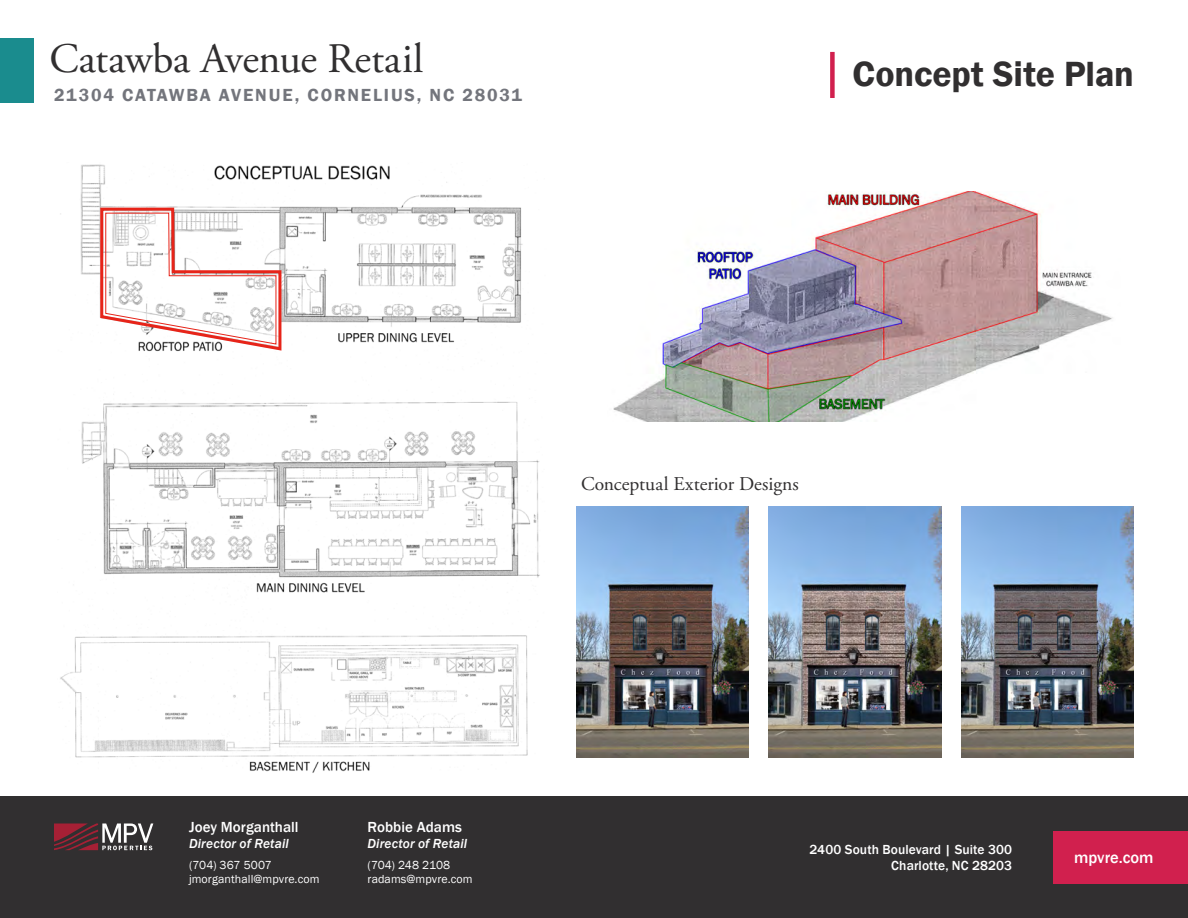
<style>
.page{position:relative;width:1188px;height:918px;background:#fff}
.page>*{position:absolute;margin:0;border:0;box-sizing:border-box;transform-origin:0 0}
.t1{font:42px "Adobe Garamond Pro";letter-spacing:-.005em;color:#312f30}
.H1_Red_Highlight{font:600 36px "Franklin Gothic";letter-spacing:-.005em;color:#312f30}
.t2{font:19.5px "Adobe Garamond Pro";color:#312f30}
.t3{font:600 18px "Franklin Gothic";letter-spacing:.1em;color:#73757c}
.t4{font:500 16.5px "Franklin Gothic";color:#fff}
.t5{font:500 15px "Franklin Gothic";letter-spacing:.005em;color:#fff}
.t6{font:500 13.5px/16.2px "Franklin Gothic";letter-spacing:.01em;color:#fff;text-align:right}
.t7{font:italic 500 13.5px "Franklin Gothic";letter-spacing:.005em;color:#fff}
.t8{font:12px/14.4px "Franklin Gothic";letter-spacing:.01em;color:#fff}
</style>
<div class="page">
<div style="left:830px;top:52px;width:5px;height:46px;background:#d1204e"></div>
<img style="left:60px;top:164px;width:480px;height:609px">
<svg style="left:99px;top:164px;width:184px;height:188px"></svg>
<svg style="left:105px;top:212px;width:172px;height:321px"></svg>
<img style="left:613px;top:191px;width:500px;height:230px">
<img style="left:576px;top:507px;width:173px;height:250px">
<img style="left:769px;top:507px;width:172px;height:250px">
<img style="left:962px;top:507px;width:172px;height:250px">
<div style="left:0;top:796px;width:1188px;height:122px;background:#312f30"></div>
<div style="left:1053px;top:831px;width:135px;height:53px;background:#d1204e"></div>
<svg style="left:54px;top:824px;width:99px;height:26px"></svg>
<div style="left:0;top:38px;width:34px;height:65px;background:#1a8c8e"></div>
<h1 class="t1" style="left:49px;top:34px;width:376px">Catawba Avenue Retail</h1>
<h3 class="t3" style="left:54px;top:84px;width:470px">21304 CATAWBA AVENUE, CORNELIUS, NC 28031</h3>
<p class="H1_Red_Highlight" style="left:853px;top:52px;width:283px">Concept Site Plan</p>
<p class="t2" style="left:581px;top:472px;width:219px">Conceptual Exterior Designs</p>
<p class="t5" style="left:189px;top:817px;width:111px">Joey Morganthall</p>
<p class="t7" style="left:189px;top:835px;width:101px">Director of Retail</p>
<p class="t8" style="left:189px;top:858px;width:132px">(704) 367 5007 jmorganthall@mpvre.com</p>
<p class="t5" style="left:368px;top:817px;width:96px">Robbie Adams</p>
<p class="t7" style="left:368px;top:835px;width:101px">Director of Retail</p>
<p class="t8" style="left:368px;top:858px;width:107px">(704) 248 2108 radams@mpvre.com</p>
<p class="t6" style="left:809px;top:841px;width:204px">2400 South Boulevard | Suite 300<br>Charlotte, NC 28203</p>
<h3 class="t4" style="left:1074px;top:847px;width:81px">mpvre.com</h3>
</div>
